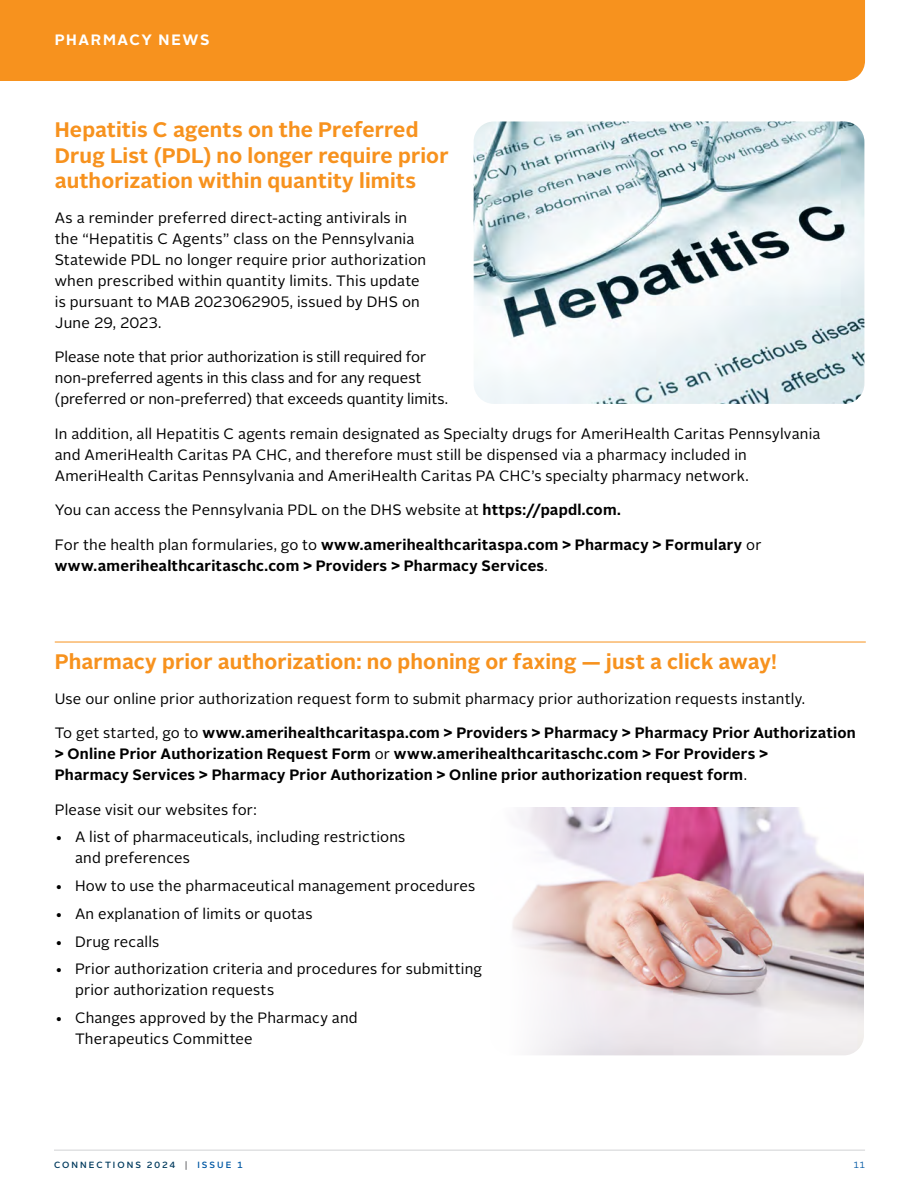
<style>
.page{position:relative;width:918px;height:1188px;background:#fff}
.page>*{position:absolute;margin:0;border:0;box-sizing:border-box;transform-origin:0 0}
.Header_with_Span{font:700 21px/25.5px "Alright Sans";letter-spacing:.005em;color:#f7921e}
.Header_with_Rule_above{font:700 21px "Alright Sans";letter-spacing:.005em;color:#f7921e}
.Body_Copy{font:15px/21px "Alright Sans";letter-spacing:.015em;color:#000}
.Body_Copy-2{font:700 15px/21px "Alright Sans";letter-spacing:.015em;color:#000}
.Body_Copy-3{font:15px/21px "Alright Sans";letter-spacing:-.005em;color:#000}
.t1{font:700 15px "Alright Sans";letter-spacing:.105em;color:#fff}
.t2{font:500 9px "Alright Sans";letter-spacing:.23em;color:#003a5d}
.t3{font:9px "Alright Sans";color:#0058a4}
.s1{font-weight:700}
.s2{font-weight:400}
.s3{color:#6d6e71}
.s4{color:#0058a4}
</style>
<div class="page">
<hr style="left:55px;top:642px;width:811px;height:1px;background:#f7921e">
<img style="left:474px;top:122px;width:390px;height:282px">
<img style="left:512px;top:807px;width:352px;height:248px">
<div style="left:0;top:0;width:865px;height:81px;background:#f7921e"></div>
<hr style="left:54px;top:1150px;width:811px;height:1px;background:#d1d3d4">
<p class="t1" style="left:55px;top:29px;width:156px">PHARMACY NEWS</p>
<p class="Header_with_Span" style="left:55px;top:117px;width:395px">Hepatitis C agents on the Preferred<br>Drug List (PDL) no longer require prior authorization within quantity limits</p>
<p class="Body_Copy" style="left:55px;top:207px;width:373px">As a reminder preferred direct-acting antivirals in the “Hepatitis C Agents” class on the Pennsylvania Statewide PDL no longer require prior authorization when prescribed within quantity limits. This update is pursuant to MAB 2023062905, issued by DHS on June 29, 2023.</p>
<p class="Body_Copy-3" style="left:55px;top:347px;width:395px">Please note that prior authorization is still required for non-preferred agents in this class and for any request (preferred or non-preferred) that exceeds quantity limits.</p>
<p class="Body_Copy" style="left:55px;top:423px;width:767px">In addition, all Hepatitis C agents remain designated as Specialty drugs for AmeriHealth Caritas Pennsylvania and AmeriHealth Caritas PA CHC, and therefore must still be dispensed via a pharmacy included in<br>AmeriHealth Caritas Pennsylvania and AmeriHealth Caritas PA CHC’s specialty pharmacy network.</p>
<p class="Body_Copy" style="left:55px;top:500px;width:568px">You can access the Pennsylvania PDL on the DHS website at <span class="s1">https://papdl.com.</span></p>
<p class="Body_Copy-2" style="left:55px;top:534px;width:708px"><span class="s2">For the health plan formularies, go to</span> www.amerihealthcaritaspa.com &gt; Pharmacy &gt; Formulary <span class="s2">or </span>www.amerihealthcaritaschc.com &gt; Providers &gt; Pharmacy Services<span class="s2">.</span></p>
<p class="Header_with_Rule_above" style="left:55px;top:647px;width:724px">Pharmacy prior authorization: no phoning or faxing — just a click away!</p>
<p class="Body_Copy" style="left:55px;top:688px;width:752px">Use our online prior authorization request form to submit pharmacy prior authorization requests instantly.</p>
<p class="Body_Copy-2" style="left:55px;top:723px;width:803px"><span class="s2">To get started, go to</span> www.amerihealthcaritaspa.com &gt; Providers &gt; Pharmacy &gt; Pharmacy Prior Authorization &gt; Online Prior Authorization Request Form <span class="s2">or</span> www.amerihealthcaritaschc.com &gt; For Providers &gt;<br>Pharmacy Services &gt; Pharmacy Prior Authorization &gt; Online prior authorization request form<span class="s2">.</span></p>
<p class="Body_Copy" style="left:55px;top:799px;width:203px">Please visit our websites for:</p>
<p class="Body_Copy" style="left:75px;top:827px;width:332px;text-indent:-20px">• A list of pharmaceuticals, including restrictions and preferences</p>
<p class="Body_Copy" style="left:55px;top:876px;width:422px">• How to use the pharmaceutical management procedures</p>
<p class="Body_Copy" style="left:55px;top:903px;width:260px">• An explanation of limits or quotas</p>
<p class="Body_Copy" style="left:55px;top:931px;width:106px">• Drug recalls</p>
<p class="Body_Copy" style="left:75px;top:959px;width:409px;text-indent:-20px">• Prior authorization criteria and procedures for submitting prior authorization requests</p>
<p class="Body_Copy" style="left:75px;top:1008px;width:284px;text-indent:-20px">• Changes approved by the Pharmacy and<br>Therapeutics Committee</p>
<p class="t2" style="left:54px;top:1159px;width:190px">CONNECTIONS 2024 <span class="s3">|</span> <span class="s4">ISSUE 1</span></p>
<p class="t3" style="left:853px;top:1159px;width:13px">11</p>
</div>
